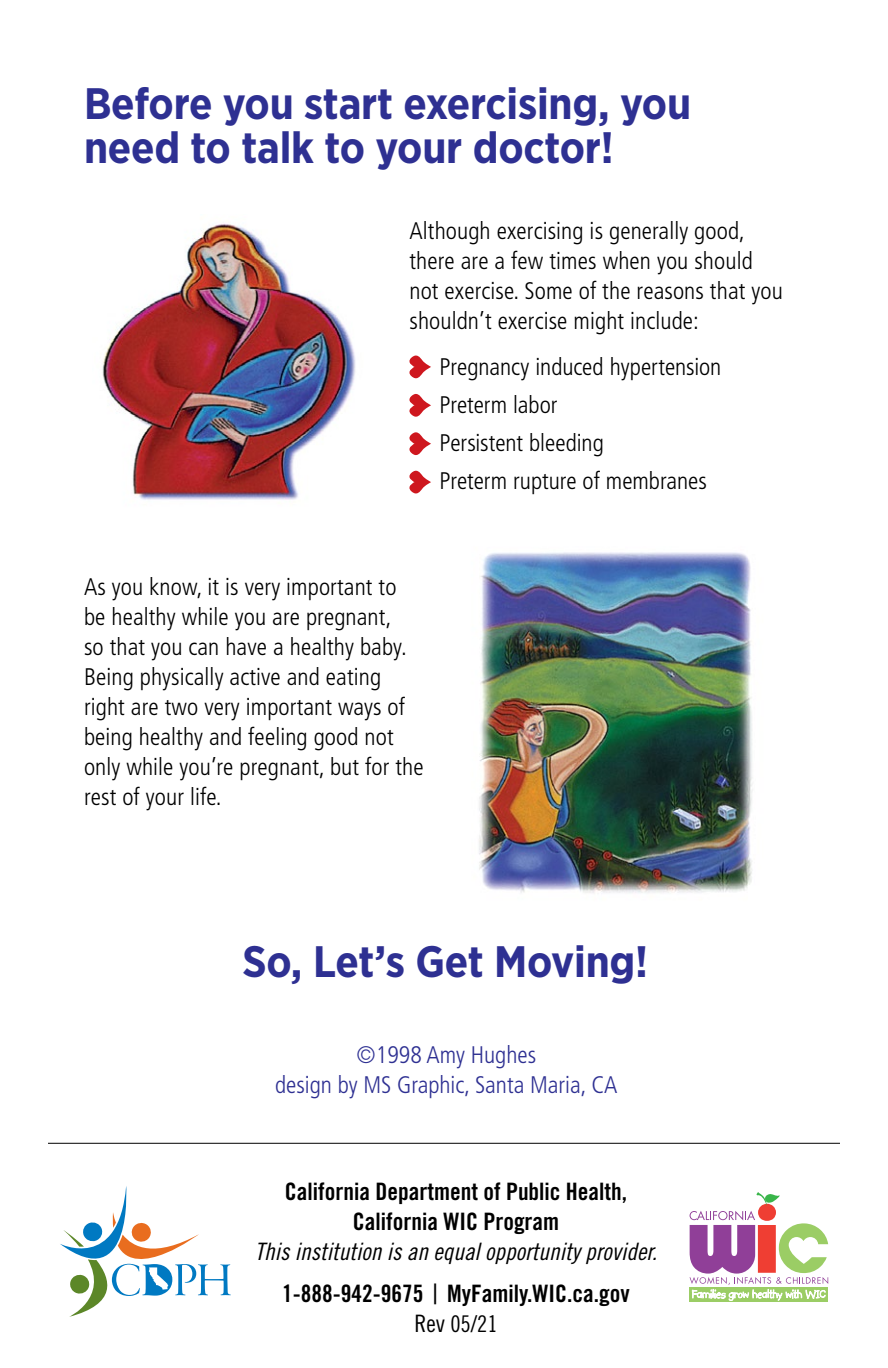
<style>
.page{position:relative;width:888px;height:1368px;background:#fff}
.page>*{position:absolute;margin:0;border:0;box-sizing:border-box;transform-origin:0 0}
.t1{font:700 44px/44px "Gotham Narrow";letter-spacing:-.005em;color:#2e3092}
.t2{font:28px "Trade Gothic Cond Eighteen";color:#000}
.t3{font:300 condensed 24px/30px "Frutiger";letter-spacing:.005em;color:#000}
.t4{font:24px/30px "Trade Gothic Bold Cond Twenty";color:#000;text-align:center}
.t5{font:300 condensed 24px/30px "Frutiger";color:#2e3092;text-align:center}
.t6{font:24px "Trade Gothic Cond Eighteen Obl";color:#000}
.t7{font:23px "Trade Gothic Cond Eighteen";color:#000}
.s1{font-size:24px}
</style>
<div class="page">
<img style="left:102px;top:223px;width:254px;height:277px">
<img style="left:479px;top:552px;width:274px;height:341px">
<svg style="left:409px;top:355px;width:22px;height:24px"></svg>
<svg style="left:409px;top:393px;width:22px;height:24px"></svg>
<svg style="left:409px;top:432px;width:22px;height:24px"></svg>
<svg style="left:409px;top:470px;width:22px;height:24px"></svg>
<hr style="left:48px;top:1143px;width:792px;height:1px;background:#000">
<svg style="left:60px;top:1186px;width:171px;height:131px"></svg>
<div style="left:690px;top:1287px;width:138px;height:15px;background:#9bcd65"></div>
<svg style="left:690px;top:1192px;width:138px;height:109px"></svg>
<h1 class="t1" style="left:84px;top:81px;width:609px">Before you start exercising, you need to talk to your doctor!</h1>
<p class="t3" style="left:409px;top:216px;width:375px">Although exercising is generally good, there are a few times when you should not exercise. Some of the reasons that you shouldn’t exercise might include:</p>
<p class="t3" style="left:439px;top:348px;width:283px;line-height:38px">Pregnancy induced hypertension<br>Preterm labor<br>Persistent bleeding<br>Preterm rupture of membranes</p>
<p class="t3" style="left:84px;top:572px;width:341px">As you know, it is very important to be healthy while you are pregnant,<br>so that you can have a healthy baby.<br>Being physically active and eating right are two very important ways of being healthy and feeling good not only while you’re pregnant, but for the rest of your life.</p>
<h1 class="t1" style="left:242px;top:939px;width:407px">So, Let’s Get Moving!</h1>
<p class="t5" style="left:275px;top:1040px;width:344px">©1998 Amy Hughes<br>design by MS Graphic, Santa Maria, CA</p>
<p class="t4" style="left:285px;top:1177px;width:344px">California Department of Public Health,<br>California WIC Program</p>
<p class="t6" style="left:255px;top:1238px;width:404px">This institution is an equal opportunity provider.</p>
<p class="t4" style="left:282px;top:1279px;width:349px">1-888-942-9675 MyFamily.WIC.ca.gov</p>
<p class="t7" style="left:414px;top:1310px;width:85px"><span class="s1">Rev</span> 05/21</p>
<p class="t2" style="left:432px;top:1278px;width:8px">|</p>
</div>
